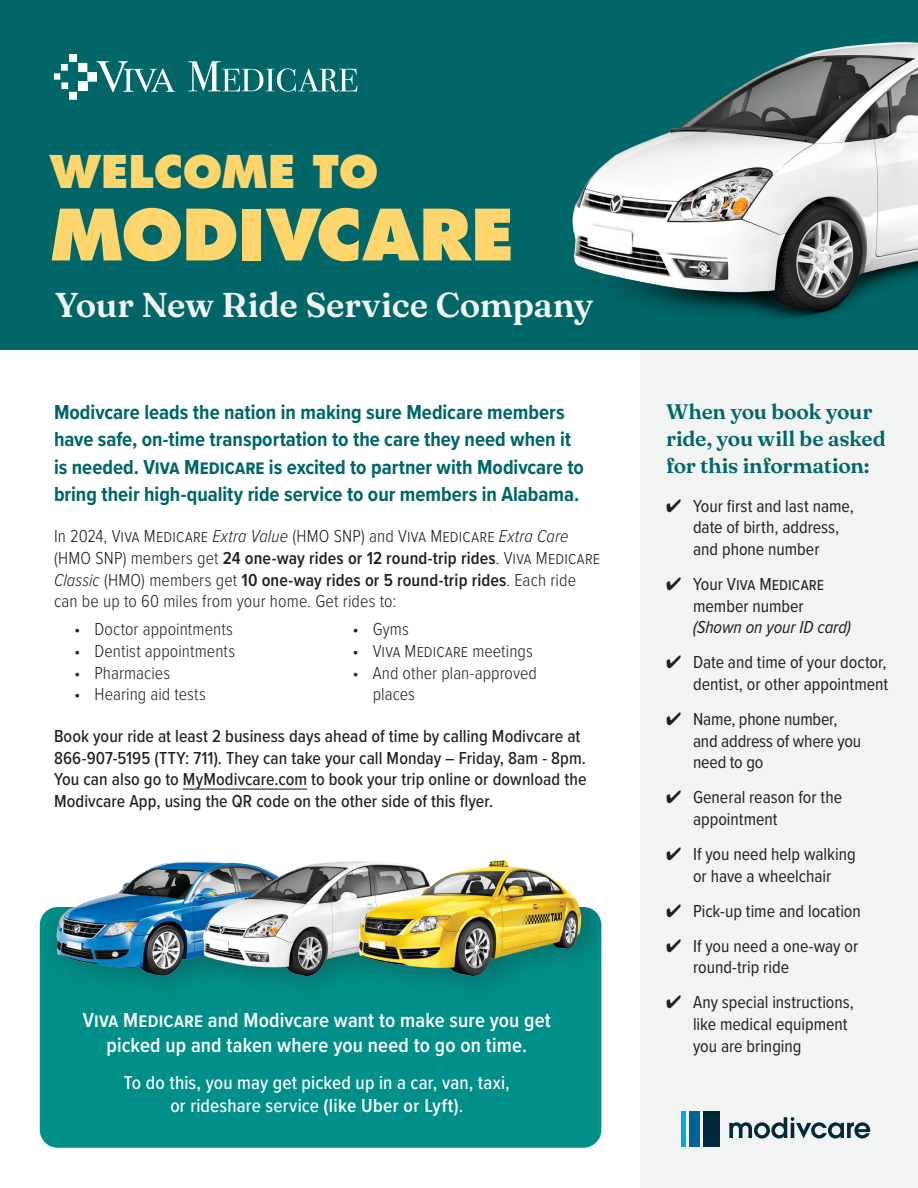
<style>
.page{position:relative;width:918px;height:1188px;background:#fff}
.page>*{position:absolute;margin:0;border:0;box-sizing:border-box;transform-origin:0 0}
.t1{font:800 68.7px "Futura";letter-spacing:-.005em;color:#ffd66d}
.t2{font:800 43.8px "Futura";letter-spacing:-.005em;color:#ffd66d}
.t3{font:600 34.5px "Fraunces";letter-spacing:-.01em;color:#f2f3f3}
.t4{font:700 21px/27px "Proxima Nova Cond";color:#006667}
.t5{font:600 21px/25.2px "Proxima Nova Cond";letter-spacing:.005em;color:#fff;text-align:center}
.t6{font:600 21px/27px "Fraunces";letter-spacing:-.01em;color:#006667}
.t7{font:500 19.5px/23.4px "Proxima Nova Cond";letter-spacing:.01em;color:#fff;text-align:center}
.t8{font:18px/21.6px "Proxima Nova Cond";color:#231f20}
.t9{font:300 18px/21.6px "Proxima Nova Cond";letter-spacing:.005em;color:#231f20}
.t10{font:500 18px/21.6px "Proxima Nova Cond";letter-spacing:.005em;color:#231f20}
.t11{font:italic 18px "Proxima Nova Cond";letter-spacing:-.005em;color:#231f20}
.s1{font-style:italic}
.s2{font-weight:600}
</style>
<div class="page">
<img style="left:76px;top:861px;width:119px;height:46px">
<img style="left:195px;top:861px;width:148px;height:46px">
<img style="left:343px;top:860px;width:236px;height:47px">
<div style="left:640px;top:335px;width:278px;height:853px;background:#f2f3f3"></div>
<div style="left:0;top:0;width:918px;height:350px;background:#006667"></div>
<div style="left:69px;top:54px;width:8px;height:8px;background:#fff"></div>
<div style="left:69px;top:92px;width:8px;height:8px;background:#fff"></div>
<div style="left:87px;top:72px;width:10px;height:10px;background:#fff"></div>
<div style="left:78px;top:63px;width:9px;height:9px;background:#fff"></div>
<div style="left:78px;top:82px;width:9px;height:9px;background:#fff"></div>
<div style="left:54px;top:73px;width:6px;height:7px;background:#fff"></div>
<div style="left:61px;top:64px;width:7px;height:7px;background:#fff"></div>
<div style="left:61px;top:82px;width:7px;height:7px;background:#fff"></div>
<svg style="left:97px;top:61px;width:78px;height:31px"></svg>
<svg style="left:188px;top:61px;width:169px;height:31px"></svg>
<hr style="left:183px;top:789px;width:124px;height:1px;background:#231f20">
<div style="left:690px;top:1112px;width:10px;height:35px;background:#006395"></div>
<div style="left:703px;top:1112px;width:16px;height:35px;background:#00293a"></div>
<div style="left:681px;top:1112px;width:5px;height:35px;background:#00a7e1"></div>
<svg style="left:729px;top:1117px;width:141px;height:22px"></svg>
<img style="left:572px;top:42px;width:346px;height:276px">
<div style="left:40px;top:907px;width:561px;height:241px;background:#009089;border-radius:18px"></div>
<div style="left:40px;top:907px;width:306px;height:99px;background:#009089"></div>
<img style="left:43px;top:907px;width:137px;height:77px">
<div style="left:180px;top:907px;width:293px;height:99px;background:#231f20;opacity:.43"></div>
<img style="left:195px;top:907px;width:140px;height:82px">
<div style="left:335px;top:907px;width:266px;height:99px;background:#231f20;opacity:.43"></div>
<img style="left:343px;top:907px;width:248px;height:83px">
<h2 class="t2" style="left:50px;top:144px;width:331px">WELCOME TO</h2>
<h1 class="t1" style="left:50px;top:191px;width:466px">MODIVCARE</h1>
<h3 class="t3" style="left:55px;top:278px;width:540px">Your New Ride Service Company</h3>
<p class="t4" style="left:54px;top:399px;width:531px">Modivcare leads the nation in making sure Medicare members have safe, on-time transportation to the care they need when it is needed. Viva Medicare is excited to partner with Modivcare to bring their high-quality ride service to our members in Alabama.</p>
<p class="t9" style="left:54px;top:525px;width:548px">In 2024, Viva Medicare <span class="s1">Extra Value</span> (HMO SNP) and Viva Medicare <span class="s1">Extra Care </span>(HMO SNP) members get <span class="s2">24 one-way rides or 12 round-trip rides</span>. Viva Medicare <span class="s1">Classic</span> (HMO) members get <span class="s2">10 one-way rides or 5 round-trip rides</span>. Each ride can be up to 60 miles from your home. Get rides to:</p>
<p class="t9" style="left:74px;top:618px;width:160px">• Doctor appointments</p>
<p class="t9" style="left:74px;top:639px;width:163px">• Dentist appointments</p>
<p class="t9" style="left:74px;top:661px;width:97px">• Pharmacies</p>
<p class="t9" style="left:74px;top:683px;width:133px">• Hearing aid tests</p>
<p class="t9" style="left:353px;top:618px;width:58px">• Gyms</p>
<p class="t9" style="left:353px;top:639px;width:182px">• Viva Medicare meetings</p>
<p class="t9" style="left:373px;top:661px;width:166px;text-indent:-20px">• And other plan-approved places</p>
<p class="t10" style="left:54px;top:725px;width:534px">Book your ride at least 2 business days ahead of time by calling Modivcare at 866-907-5195 (TTY: 711). They can take your call Monday – Friday, 8am - 8pm.<br>You can also go to MyModivcare.com to book your trip online or download the Modivcare App, using the QR code on the other side of this flyer.</p>
<p class="t5" style="left:83px;top:1006px;width:470px">Viva Medicare and Modivcare want to make sure you get picked up and taken where you need to go on time.</p>
<p class="t7" style="left:124px;top:1070px;width:387px">To do this, you may get picked up in a car, van, taxi, or rideshare service <span class="s2">(like Uber or Lyft)</span>.</p>
<p class="t6" style="left:666px;top:397px;width:221px">When you book your ride, you will be asked for this information:</p>
<p class="t8" style="left:693px;top:494px;width:162px;text-indent:-27px">✔ Your first and last name, date of birth, address, and phone number</p>
<p class="t8" style="left:666px;top:572px;width:160px;text-align:center">✔ Your Viva Medicare member number</p>
<p class="t11" style="left:693px;top:614px;width:159px">(Shown on your ID card)</p>
<p class="t8" style="left:666px;top:651px;width:224px;text-align:right">✔ Date and time of your doctor, dentist, or other appointment</p>
<p class="t8" style="left:693px;top:707px;width:170px;text-indent:-27px">✔ Name, phone number, and address of where you need to go</p>
<p class="t8" style="left:693px;top:786px;width:151px;text-indent:-27px">✔ General reason for the appointment</p>
<p class="t8" style="left:666px;top:842px;width:191px;text-align:center">✔ If you need help walking or have a wheelchair</p>
<p class="t8" style="left:666px;top:899px;width:196px">✔ Pick-up time and location</p>
<p class="t8" style="left:693px;top:934px;width:167px;text-indent:-27px">✔ If you need a one-way or round-trip ride</p>
<p class="t8" style="left:693px;top:991px;width:162px;text-indent:-27px">✔ Any special instructions, like medical equipment you are bringing</p>
</div>
